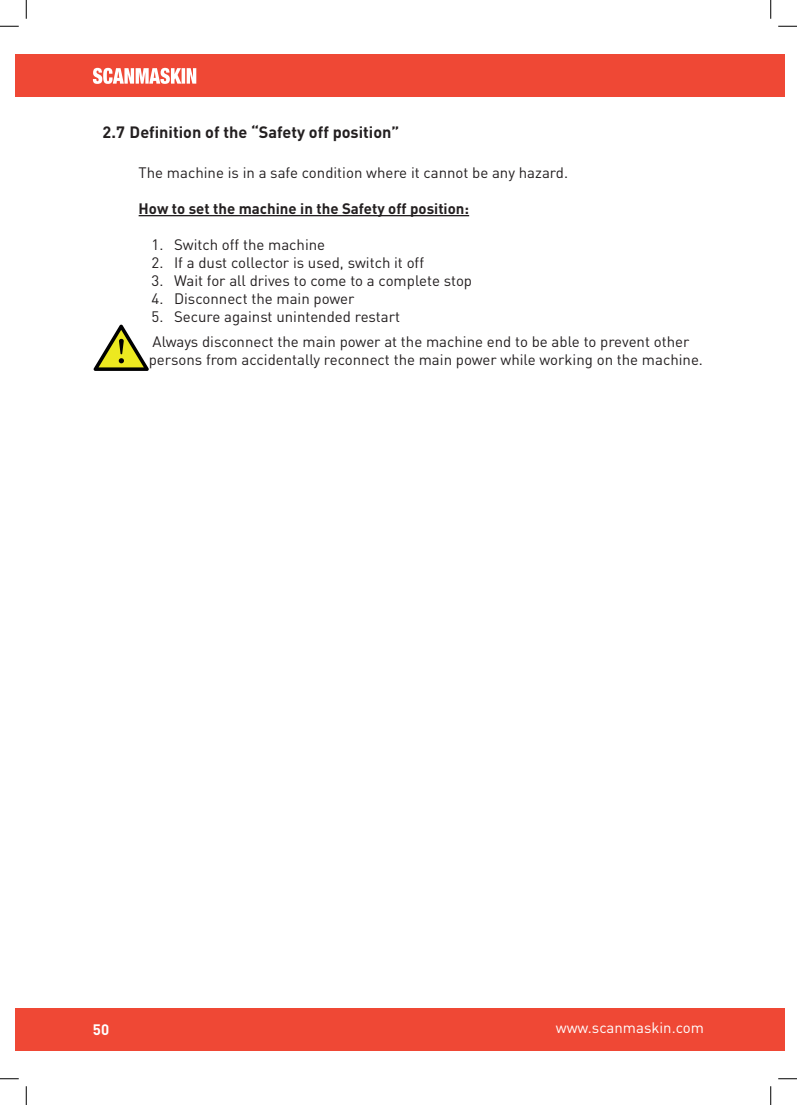
<style>
.page{position:relative;width:797px;height:1105px;background:#fff}
.page>*{position:absolute;margin:0;border:0;box-sizing:border-box;transform-origin:0 0}
.t1{font:700 16.25px "DIN Pro";color:#231f20}
.t2{font:15px/25.8px "DIN Pro";color:#231f20}
.t3{font:700 15px "DIN Pro";color:#231f20}
.t4{font:15px "DIN Pro";color:#fff}
.t5{font:700 15px "DIN Pro";color:#fff}
</style>
<div class="page">
<hr style="left:139px;top:215px;width:330px;height:1px;background:#231f20">
<svg style="left:94px;top:325px;width:55px;height:46px"></svg>
<div style="left:16px;top:55px;width:769px;height:42px;background:#ef4835"></div>
<div style="left:16px;top:1008px;width:769px;height:42px;background:#ef4835"></div>
<svg style="left:93px;top:68px;width:103px;height:16px"></svg>
<svg style="left:0;top:25px;width:19px;height:2px"></svg>
<svg style="left:778px;top:25px;width:19px;height:2px"></svg>
<svg style="left:0;top:1078px;width:19px;height:1px"></svg>
<svg style="left:778px;top:1078px;width:19px;height:1px"></svg>
<svg style="left:25px;top:0;width:2px;height:19px"></svg>
<svg style="left:25px;top:1086px;width:2px;height:19px"></svg>
<svg style="left:770px;top:0;width:1px;height:19px"></svg>
<svg style="left:770px;top:1086px;width:1px;height:19px"></svg>
<p class="t1" style="left:103px;top:119px;width:298px">2.7 Definition of the “Safety off position”</p>
<p class="t2" style="left:139px;top:158px;width:431px">The machine is in a safe condition where it cannot be any hazard.</p>
<p class="t3" style="left:139px;top:196px;width:332px">How to set the machine in the Safety off position:</p>
<p class="t2" style="left:152px;top:230px;width:175px">1. Switch off the machine</p>
<p class="t2" style="left:152px;top:248px;width:274px">2. If a dust collector is used, switch it off</p>
<p class="t2" style="left:152px;top:266px;width:322px">3. Wait for all drives to come to a complete stop</p>
<p class="t2" style="left:152px;top:284px;width:204px">4. Disconnect the main power</p>
<p class="t2" style="left:152px;top:302px;width:539px">5. Secure against unintended restart<br>Always disconnect the main power at the machine end to be able to prevent other</p>
<p class="t2" style="left:149px;top:346px;width:555px">persons from accidentally reconnect the main power while working on the machine.</p>
<p class="t5" style="left:93px;top:1017px;width:18px">50</p>
<p class="t4" style="left:556px;top:1016px;width:150px">www.scanmaskin.com</p>
</div>
